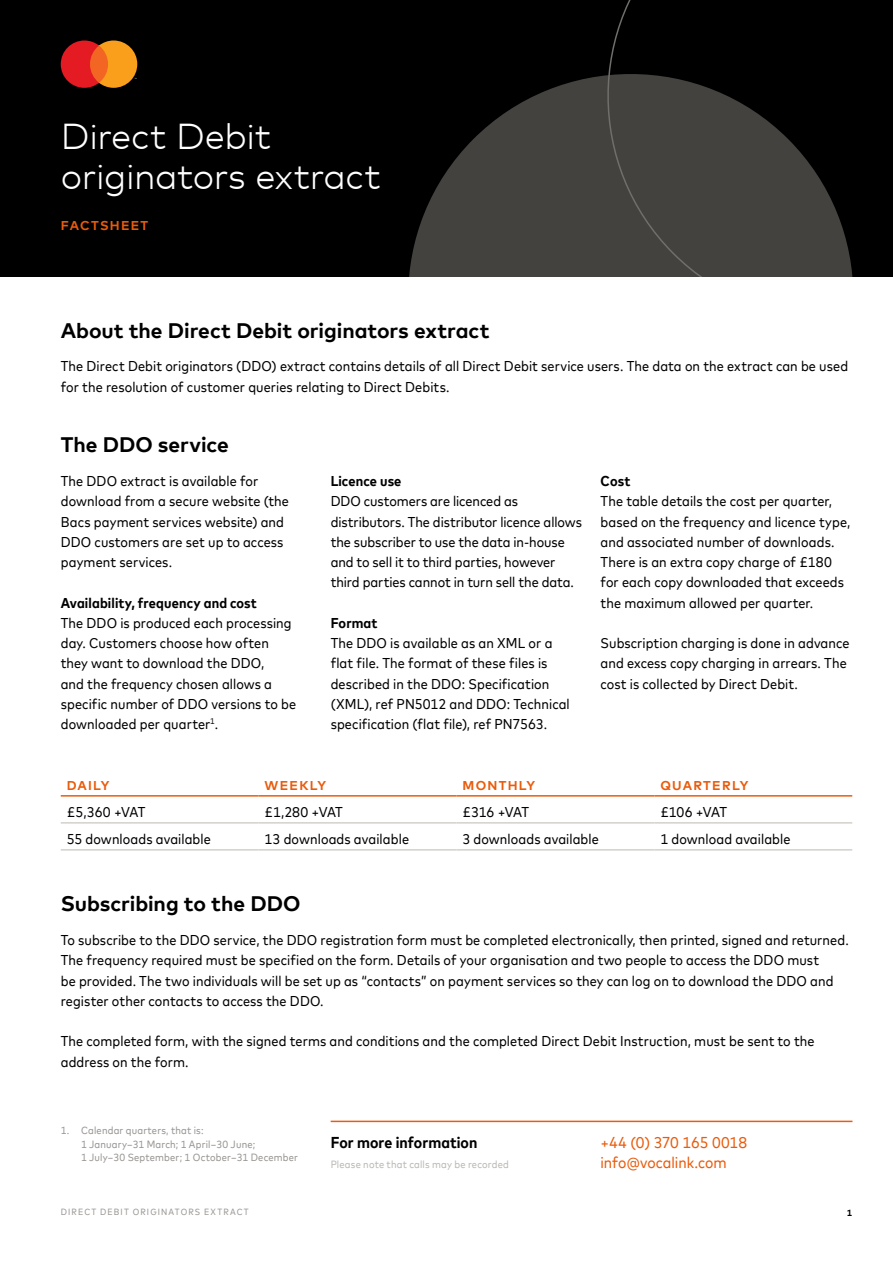
<style>
.page{position:relative;width:893px;height:1263px;background:#fff}
.page>*{position:absolute;margin:0;border:0;box-sizing:border-box;transform-origin:0 0}
.t1{font:300 36px/40.5px "Mark Offc For MC";letter-spacing:-.01em;color:#fff}
.t2{font:700 21px "Mark Offc For MC";color:#000}
.t3{font:15.75px/20.2px "Mark For MC Nrw";color:#ea5b0b}
.t4{font:700 15.75px "Mark For MC Nrw";letter-spacing:.005em;color:#000}
.t5{font:14.25px/20.2px "Mark For MC Nrw";letter-spacing:.005em;color:#000}
.t6{font:700 14.25px "Mark For MC Nrw";letter-spacing:.01em;color:#000}
.t7{font:700 12.75px "Mark Offc For MC";letter-spacing:.1em;color:#ea5b0b}
.t8{font:10.5px/13.5px "Mark For MC Nrw";letter-spacing:.02em;color:#999693}
.t9{font:10.5px "Mark For MC Nrw";letter-spacing:.02em;color:#bcb9b4}
.t10{font:9px "Mark For MC Nrw";letter-spacing:.13em;color:#999693}
.t11{font:700 9px "Mark Offc For MC";color:#000}
</style>
<div class="page">
<div style="left:0;top:0;width:893px;height:277px;background:#000"></div>
<svg style="left:409px;top:79px;width:175px;height:198px;fill:#43423f"></svg>
<svg style="left:584px;top:0;width:269px;height:277px"></svg>
<svg style="left:61px;top:41px;width:76px;height:47px;background:#cb501b"></svg>
<hr style="left:331px;top:1121px;width:521px;height:1px;background:#ea5b0b">
<hr style="left:61px;top:795px;width:198px;height:2px;background:#ea5b0b">
<hr style="left:259px;top:795px;width:197px;height:2px;background:#ea5b0b">
<hr style="left:456px;top:795px;width:198px;height:2px;background:#ea5b0b">
<hr style="left:654px;top:795px;width:198px;height:2px;background:#ea5b0b">
<hr style="left:61px;top:822px;width:198px;height:2px;background:#d4d0cb">
<hr style="left:259px;top:822px;width:197px;height:2px;background:#d4d0cb">
<hr style="left:456px;top:822px;width:198px;height:2px;background:#d4d0cb">
<hr style="left:654px;top:822px;width:198px;height:2px;background:#d4d0cb">
<hr style="left:61px;top:849px;width:198px;height:2px;background:#d4d0cb">
<hr style="left:259px;top:849px;width:197px;height:2px;background:#d4d0cb">
<hr style="left:456px;top:849px;width:198px;height:2px;background:#d4d0cb">
<hr style="left:654px;top:849px;width:198px;height:2px;background:#d4d0cb">
<h1 class="t1" style="left:61px;top:113px;width:322px">Direct Debit originators extract</h1>
<p class="t7" style="left:61px;top:215px;width:89px">FACTSHEET</p>
<h2 class="t2" style="left:61px;top:314px;width:430px">About the Direct Debit originators extract</h2>
<p class="t5" style="left:61px;top:355px;width:789px">The Direct Debit originators (DDO) extract contains details of all Direct Debit service users. The data on the extract can be used for the resolution of customer queries relating to Direct Debits.</p>
<h2 class="t2" style="left:61px;top:429px;width:170px">The DDO service</h2>
<p class="t5" style="left:61px;top:470px;width:230px">The DDO extract is available for download from a secure website (the<br>Bacs payment services website) and<br>DDO customers are set up to access payment services.</p>
<p class="t6" style="left:61px;top:592px;width:198px">Availability, frequency and cost</p>
<p class="t5" style="left:61px;top:611px;width:237px">The DDO is produced each processing day. Customers choose how often they want to download the DDO,<br>and the frequency chosen allows a specific number of DDO versions to be downloaded per quarter<sup>1</sup>.</p>
<p class="t6" style="left:331px;top:470px;width:72px">Licence use</p>
<p class="t5" style="left:331px;top:490px;width:253px">DDO customers are licenced as distributors. The distributor licence allows the subscriber to use the data in-house and to sell it to third parties, however third parties cannot in turn sell the data.</p>
<p class="t6" style="left:331px;top:612px;width:48px">Format</p>
<p class="t5" style="left:331px;top:632px;width:241px">The DDO is available as an XML or a flat file. The format of these files is described in the DDO: Specification (XML), ref PN5012 and DDO: Technical specification (flat file), ref PN7563.</p>
<p class="t6" style="left:601px;top:470px;width:31px">Cost</p>
<p class="t5" style="left:601px;top:490px;width:251px">The table details the cost per quarter, based on the frequency and licence type, and associated number of downloads.<br>There is an extra copy charge of £180 for each copy downloaded that exceeds the maximum allowed per quarter.</p>
<p class="t5" style="left:601px;top:632px;width:251px">Subscription charging is done in advance and excess copy charging in arrears. The cost is collected by Direct Debit.</p>
<p class="t7" style="left:67px;top:776px;width:44px">DAILY</p>
<p class="t7" style="left:265px;top:776px;width:63px">WEEKLY</p>
<p class="t7" style="left:462px;top:776px;width:74px">MONTHLY</p>
<p class="t7" style="left:660px;top:776px;width:90px">QUARTERLY</p>
<p class="t5" style="left:67px;top:800px;width:80px">£5,360 +VAT</p>
<p class="t5" style="left:265px;top:800px;width:80px">£1,280 +VAT</p>
<p class="t5" style="left:462px;top:800px;width:68px">£316 +VAT</p>
<p class="t5" style="left:660px;top:800px;width:68px">£106 +VAT</p>
<p class="t5" style="left:67px;top:827px;width:146px">55 downloads available</p>
<p class="t5" style="left:265px;top:827px;width:146px">13 downloads available</p>
<p class="t5" style="left:462px;top:827px;width:138px">3 downloads available</p>
<p class="t5" style="left:660px;top:827px;width:132px">1 download available</p>
<h2 class="t2" style="left:61px;top:888px;width:241px">Subscribing to the DDO</h2>
<p class="t5" style="left:61px;top:929px;width:790px">To subscribe to the DDO service, the DDO registration form must be completed electronically, then printed, signed and returned.<br>The frequency required must be specified on the form. Details of your organisation and two people to access the DDO must<br>be provided. The two individuals will be set up as “contacts” on payment services so they can log on to download the DDO and register other contacts to access the DDO.</p>
<p class="t5" style="left:61px;top:1030px;width:755px">The completed form, with the signed terms and conditions and the completed Direct Debit Instruction, must be sent to the address on the form.</p>
<p class="t8" style="left:81px;top:1123px;width:219px;text-indent:-20px">1. Calendar quarters, that is:<br>1 January–31 March; 1 April–30 June;<br>1 July–30 September; 1 October–31 December</p>
<p class="t4" style="left:331px;top:1130px;width:148px">For more information</p>
<p class="t3" style="left:600px;top:1131px;width:148px">+44 (0) 370 165 0018 info@vocalink.com</p>
<p class="t9" style="left:331px;top:1156px;width:180px">Please note that calls may be recorded</p>
<p class="t10" style="left:61px;top:1205px;width:189px">DIRECT DEBIT ORIGINATORS EXTRACT</p>
<p class="t11" style="left:847px;top:1206px;width:7px">1</p>
</div>
